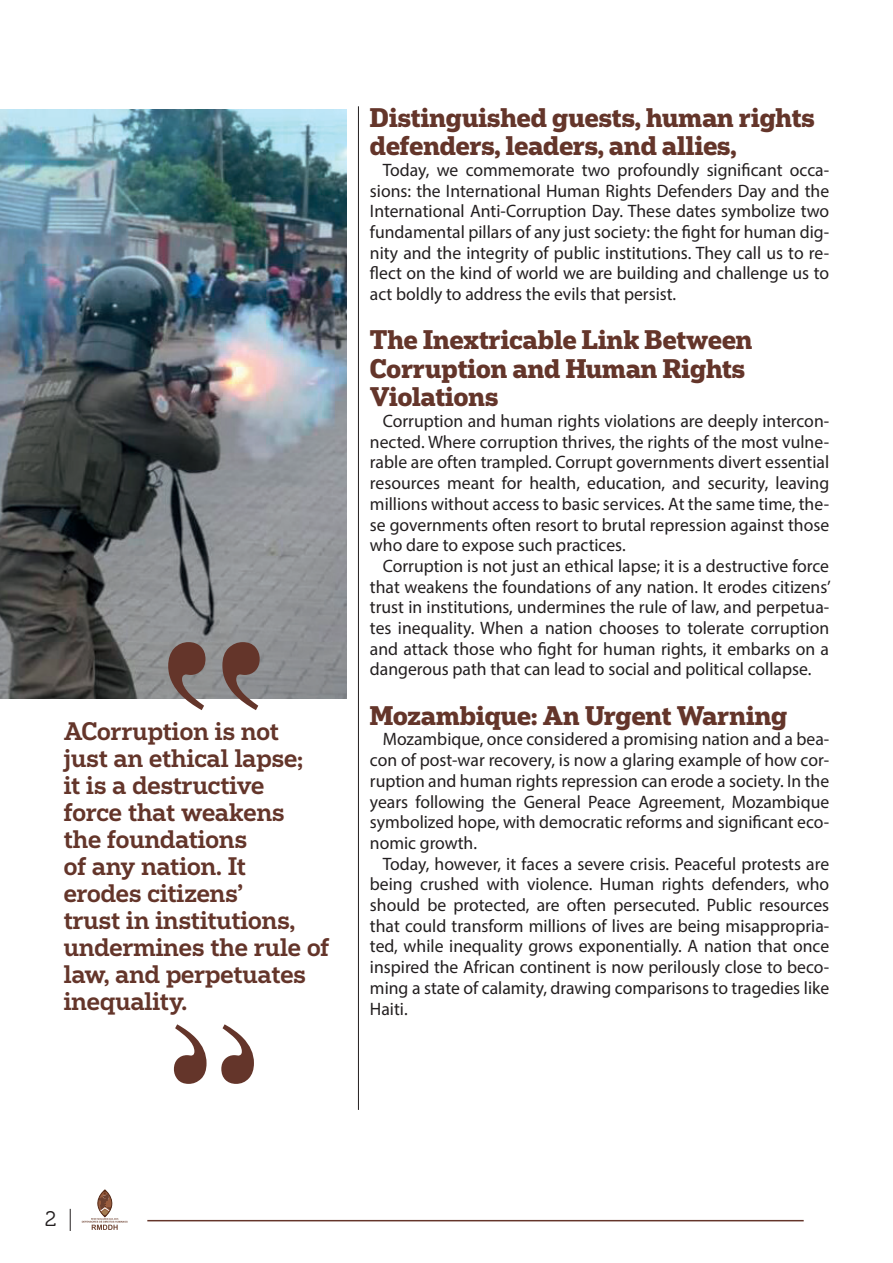
<style>
.page{position:relative;width:893px;height:1263px;background:#fff}
.page>*{position:absolute;margin:0;border:0;box-sizing:border-box;transform-origin:0 0}
.t1{font:700 25.5px/28.5px "Popular";color:#64352a}
.t2{font:500 24px/27px "Popular";color:#64352a}
.t3{font:21px "Museo 300";color:#231f20}
.t4{font:18px/20.7px "Myriad Pro";color:#231f20;text-align:justify}
</style>
<div class="page">
<svg style="left:70px;top:1209px;width:1px;height:22px"></svg>
<svg style="left:82px;top:1190px;width:46px;height:40px"></svg>
<hr style="left:147px;top:1220px;width:657px;height:1px;background:#64352a">
<img style="left:0;top:110px;width:347px;height:589px">
<hr style="left:358px;top:106px;width:1px;height:1004px;background:#231f20">
<svg style="left:168px;top:642px;width:92px;height:68px;background:#8b7773"></svg>
<svg style="left:174px;top:1024px;width:80px;height:60px"></svg>
<h2 class="t2" style="left:64px;top:717px;width:267px">ACorruption is not<br>just an ethical lapse;<br>it is a destructive<br>force that weakens<br>the foundations<br>of any nation. It erodes citizens’<br>trust in institutions, undermines the rule of law, and perpetuates inequality.</h2>
<h1 class="t1" style="left:370px;top:102px;width:446px">Distinguished guests, human rights defenders, leaders, and allies,</h1>
<p class="t4" style="left:370px;top:159px;width:461px;text-indent:13px">Today, we commemorate two profoundly significant occa&shy;sions: the International Human Rights Defenders Day and the International Anti-Corruption Day. These dates symbolize two fundamental pillars of any just society: the fight for human dig&shy;nity and the integrity of public institutions. They call us to re&shy;flect on the kind of world we are building and challenge us to act boldly to address the evils that persist.</p>
<h1 class="t1" style="left:370px;top:325px;width:384px">The Inextricable Link Between<br>Corruption and Human Rights<br>Violations</h1>
<p class="t4" style="left:370px;top:410px;width:461px;text-indent:13px">Corruption and human rights violations are deeply intercon&shy;nected. Where corruption thrives, the rights of the most vulne&shy;rable are often trampled. Corrupt governments divert essential resources meant for health, education, and security, leaving millions without access to basic services. At the same time, the&shy;se governments often resort to brutal repression against those who dare to expose such practices.</p>
<p class="t4" style="left:370px;top:555px;width:462px;text-indent:13px">Corruption is not just an ethical lapse; it is a destructive force that weakens the foundations of any nation. It erodes citizens’ trust in institutions, undermines the rule of law, and perpetua&shy;tes inequality. When a nation chooses to tolerate corruption and attack those who fight for human rights, it embarks on a dangerous path that can lead to social and political collapse.</p>
<h1 class="t1" style="left:370px;top:700px;width:419px">Mozambique: An Urgent Warning</h1>
<p class="t4" style="left:370px;top:729px;width:461px;text-indent:13px">Mozambique, once considered a promising nation and a bea&shy;con of post-war recovery, is now a glaring example of how cor&shy;ruption and human rights repression can erode a society. In the years following the General Peace Agreement, Mozambique symbolized hope, with democratic reforms and significant eco&shy;nomic growth.</p>
<p class="t4" style="left:370px;top:853px;width:461px;text-indent:13px">Today, however, it faces a severe crisis. Peaceful protests are being crushed with violence. Human rights defenders, who should be protected, are often persecuted. Public resources that could transform millions of lives are being misappropria&shy;ted, while inequality grows exponentially. A nation that once inspired the African continent is now perilously close to beco&shy;ming a state of calamity, drawing comparisons to tragedies like Haiti.</p>
<p class="t3" style="left:45px;top:1207px;width:13px">2</p>
</div>
